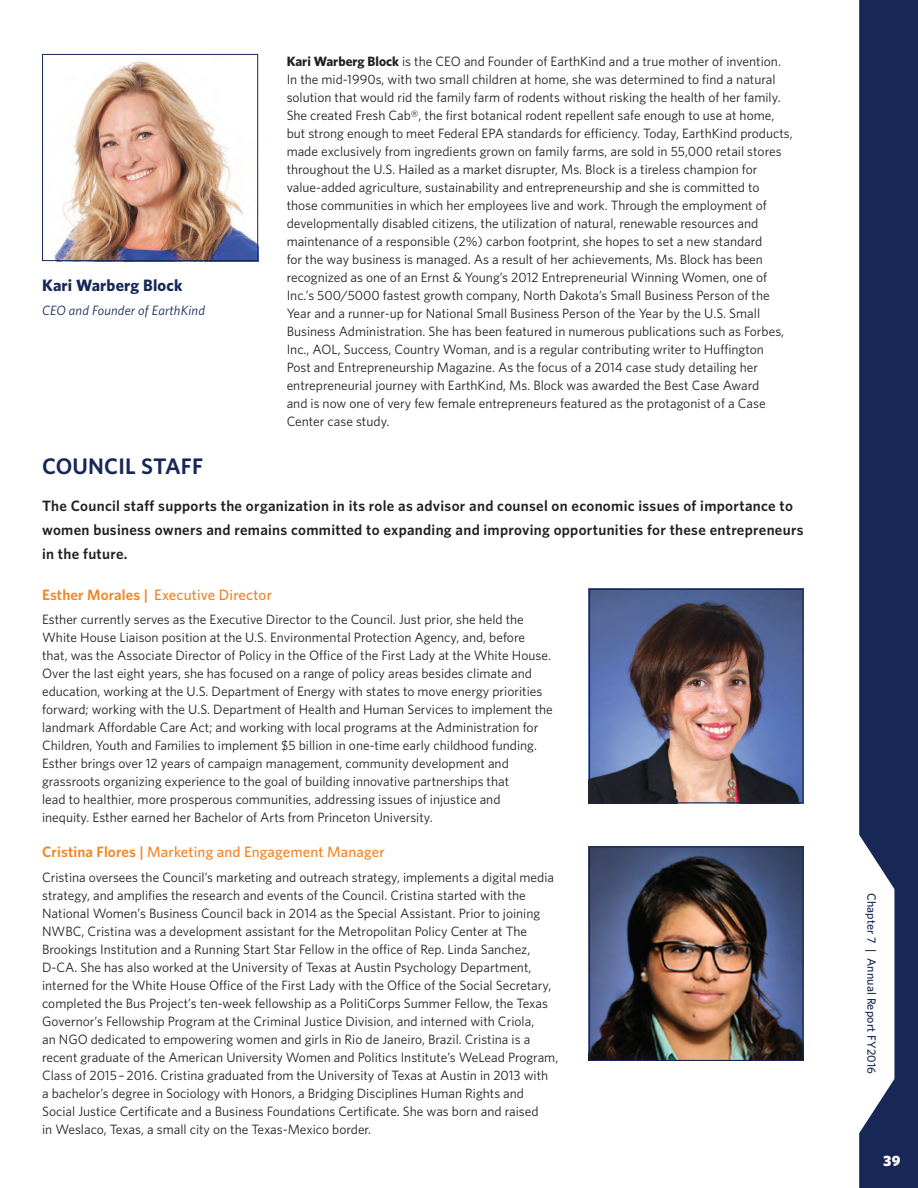
<style>
.page{position:relative;width:918px;height:1188px;background:#fff}
.page>*{position:absolute;margin:0;border:0;box-sizing:border-box;transform-origin:0 0}
.Subhead3{font:600 22.5px "Whitney";letter-spacing:.01em;color:#172756}
.t1{font:700 16.5px "Whitney";letter-spacing:.01em;color:#172756}
.t2{font:600 15px/24px "Whitney";letter-spacing:.02em;color:#231f20}
.t3{font:500 15px "Whitney";letter-spacing:.01em;color:#f58320}
.t4{font:900 15px "Whitney";color:#fff}
.t5{font:13.5px/18px "Whitney";color:#231f20}
.t6{font:italic 13.5px "Whitney";letter-spacing:.01em;color:#172756}
.t7{font:500 12px "Whitney";letter-spacing:.01em;color:#172756}
.s1{font-weight:700}
.s2{font-weight:600}
</style>
<div class="page">
<svg style="left:859px;top:0;width:59px;height:1188px;background:#34426b"></svg>
<img style="left:54px;top:61px;width:202px;height:198px">
<div style="left:42px;top:54px;width:216px;height:207px;border:1px solid #172756"></div>
<img style="left:591px;top:848px;width:211px;height:211px">
<div style="left:589px;top:846px;width:215px;height:215px;border:1px solid #172756"></div>
<img style="left:591px;top:591px;width:211px;height:210px">
<div style="left:589px;top:589px;width:215px;height:214px;border:1px solid #172756"></div>
<p class="t1" style="left:42px;top:275px;width:142px">Kari Warberg Block</p>
<p class="t6" style="left:42px;top:303px;width:164px">CEO and Founder of EarthKind</p>
<p class="t5" style="left:287px;top:52px;width:508px"><span class="s1">Kari Warberg Block</span> is the CEO and Founder of EarthKind and a true mother of invention.<br>In the mid-1990s, with two small children at home, she was determined to find a natural solution that would rid the family farm of rodents without risking the health of her family.<br>She created Fresh Cab®, the first botanical rodent repellent safe enough to use at home, but strong enough to meet Federal EPA standards for efficiency. Today, EarthKind products, made exclusively from ingredients grown on family farms, are sold in 55,000 retail stores throughout the U.S. Hailed as a market disrupter, Ms. Block is a tireless champion for value-added agriculture, sustainability and entrepreneurship and she is committed to those communities in which her employees live and work. Through the employment of developmentally disabled citizens, the utilization of natural, renewable resources and maintenance of a responsible (2%) carbon footprint, she hopes to set a new standard<br>for the way business is managed. As a result of her achievements, Ms. Block has been recognized as one of an Ernst &amp; Young’s 2012 Entrepreneurial Winning Women, one of Inc.’s 500/5000 fastest growth company, North Dakota’s Small Business Person of the Year and a runner-up for National Small Business Person of the Year by the U.S. Small Business Administration. She has been featured in numerous publications such as Forbes, Inc., AOL, Success, Country Woman, and is a regular contributing writer to Huffington<br>Post and Entrepreneurship Magazine. As the focus of a 2014 case study detailing her entrepreneurial journey with EarthKind, Ms. Block was awarded the Best Case Award<br>and is now one of very few female entrepreneurs featured as the protagonist of a Case Center case study.</p>
<p class="Subhead3" style="left:42px;top:452px;width:163px">COUNCIL STAFF</p>
<p class="t2" style="left:42px;top:494px;width:763px">The Council staff supports the organization in its role as advisor and counsel on economic issues of importance to women business owners and remains committed to expanding and improving opportunities for these entrepreneurs in the future.</p>
<p class="t3" style="left:42px;top:585px;width:231px"><span class="s2">Esther Morales |</span> Executive Director</p>
<p class="t5" style="left:42px;top:610px;width:512px">Esther currently serves as the Executive Director to the Council. Just prior, she held the White House Liaison position at the U.S. Environmental Protection Agency, and, before that, was the Associate Director of Policy in the Office of the First Lady at the White House.<br>Over the last eight years, she has focused on a range of policy areas besides climate and education, working at the U.S. Department of Energy with states to move energy priorities forward; working with the U.S. Department of Health and Human Services to implement the landmark Affordable Care Act; and working with local programs at the Administration for Children, Youth and Families to implement $5 billion in one-time early childhood funding.<br>Esther brings over 12 years of campaign management, community development and grassroots organizing experience to the goal of building innovative partnerships that<br>lead to healthier, more prosperous communities, addressing issues of injustice and<br>inequity. Esther earned her Bachelor of Arts from Princeton University.</p>
<p class="t3" style="left:42px;top:843px;width:344px"><span class="s2">Cristina Flores |</span> Marketing and Engagement Manager</p>
<p class="t5" style="left:42px;top:868px;width:518px">Cristina oversees the Council’s marketing and outreach strategy, implements a digital media strategy, and amplifies the research and events of the Council. Cristina started with the National Women’s Business Council back in 2014 as the Special Assistant. Prior to joining NWBC, Cristina was a development assistant for the Metropolitan Policy Center at The Brookings Institution and a Running Start Star Fellow in the office of Rep. Linda Sanchez, D-CA. She has also worked at the University of Texas at Austin Psychology Department, interned for the White House Office of the First Lady with the Office of the Social Secretary, completed the Bus Project’s ten-week fellowship as a PolitiCorps Summer Fellow, the Texas Governor’s Fellowship Program at the Criminal Justice Division, and interned with Criola,<br>an NGO dedicated to empowering women and girls in Rio de Janeiro, Brazil. Cristina is a recent graduate of the American University Women and Politics Institute’s WeLead Program, Class of 2015 – 2016. Cristina graduated from the University of Texas at Austin in 2013 with<br>a bachelor’s degree in Sociology with Honors, a Bridging Disciplines Human Rights and Social Justice Certificate and a Business Foundations Certificate. She was born and raised<br>in Weslaco, Texas, a small city on the Texas-Mexico border.</p>
<p class="t7" style="left:879px;top:893px;width:182px;rotate:90deg">Chapter 7 | Annual Report FY2016</p>
<p class="t4" style="left:883px;top:1152px;width:19px">39</p>
</div>
